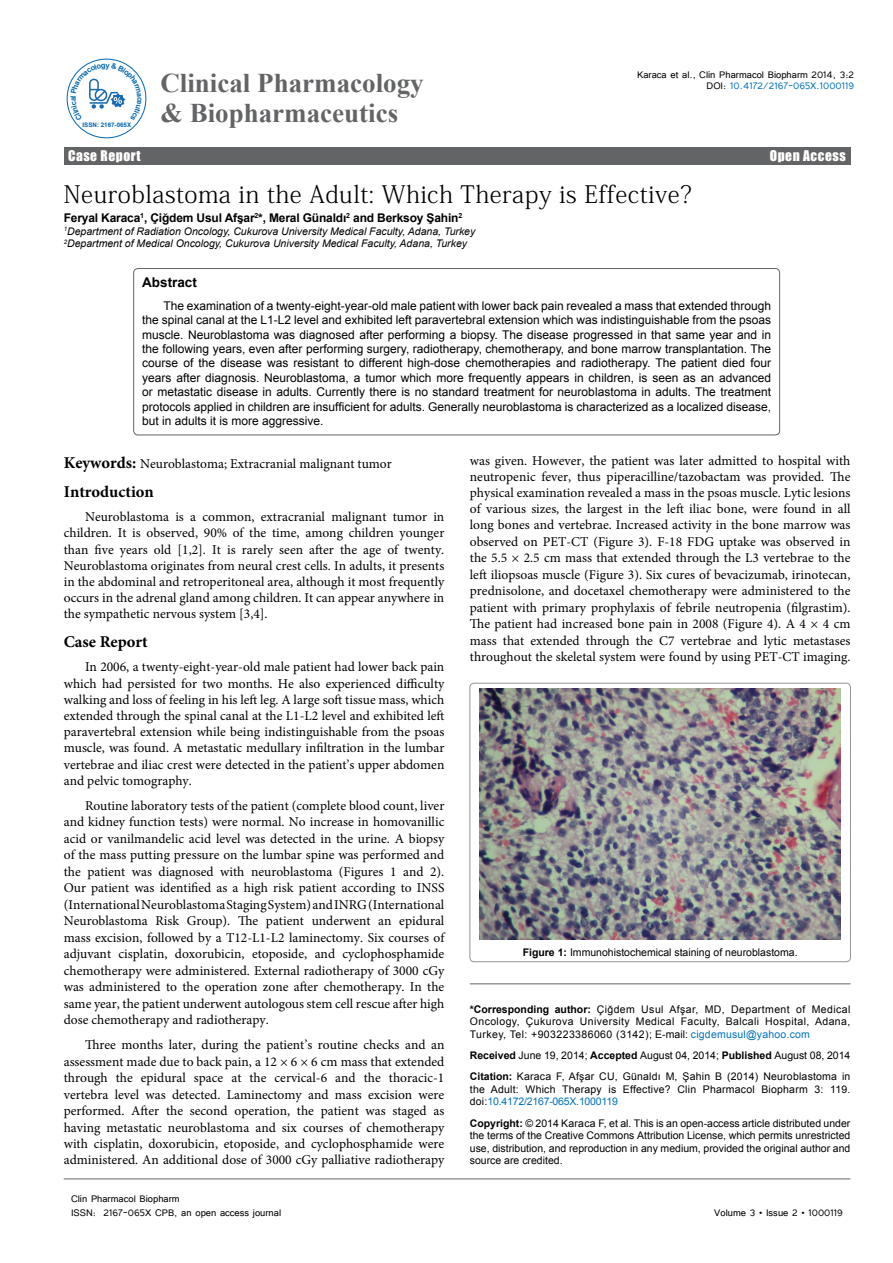
<style>
.page{position:relative;width:893px;height:1263px;background:#fff}
.page>*{position:absolute;margin:0;border:0;box-sizing:border-box;transform-origin:0 0}
.t1{font:700 27px/30px "Times New Roman";color:#636466}
.t2{font:24px "Adobe Fangsong Std";letter-spacing:.02em;color:#000}
.t3{font:700 16.5px "Minion Pro";color:#000}
.t4{font:13.5px/16.4px "Minion Pro";color:#000;text-align:justify}
.t5{font:13.5px "Impact";letter-spacing:.04em;color:#fff}
.t6{font:700 13.5px "Arial";color:#000}
.t7{font:12px/14.4px "Arial";color:#000;text-align:justify}
.t8{font:12px/11.1px "Tunga";color:#000;text-align:right}
.t9{font:700 12px "Arial";letter-spacing:-.015em;color:#000}
.t10{font:10.5px/12.6px "Arial";color:#000;text-align:justify}
.t11{font:10.5px/21.1px "Arial";letter-spacing:.02em;color:#000}
.t12{font:italic 10.5px/12.6px "Arial";color:#000}
.t13{font:700 6.15px "Arial";color:#0166b3}
.s1{color:#0072bc}
.s2{font-weight:700;font-size:16.5px}
.s3{font-weight:700}
</style>
<div class="page">
<div style="left:64px;top:147px;width:786px;height:17px;background:#636466"></div>
<hr style="left:64px;top:1179px;width:786px;height:1px;background:#636466">
<div style="left:134px;top:268px;width:646px;height:167px;border:1px solid #636466;border-radius:4px"></div>
<hr style="left:470px;top:983px;width:380px;height:1px;background:#636466">
<div style="left:470px;top:683px;width:380px;height:279px;border:1px solid #939598;border-radius:4px"></div>
<img style="left:480px;top:689px;width:360px;height:251px">
<div style="left:67px;top:59px;width:79px;height:79px;border:1px solid #0166b3;border-radius:50%"></div>
<svg style="left:70px;top:63px;width:71px;height:58px"></svg>
<p class="t13" style="left:82px;top:121px;width:50px">ISSN: 2167-065X</p>
<h1 class="t1" style="left:160px;top:67px;width:265px">Clinical Pharmacology &amp; Biopharmaceutics</h1>
<p class="t8" style="left:637px;top:68px;width:218px">Karaca et al., Clin Pharmacol Biopharm 2014, 3:2<br>DOI: <span class="s1">10.4172/2167-065X.1000119</span></p>
<p class="t5" style="left:68px;top:145px;width:74px">Case Report</p>
<p class="t5" style="left:770px;top:145px;width:77px">Open Access</p>
<h2 class="t2" style="left:64px;top:180px;width:630px">Neuroblastoma in the Adult: Which Therapy is Effective?</h2>
<p class="t9" style="left:64px;top:210px;width:400px">Feryal Karaca<sup>1</sup>, Çiğdem Usul Afşar<sup>2</sup>*, Meral Günaldı<sup>2</sup> and Berksoy Şahin<sup>2</sup></p>
<p class="t12" style="left:64px;top:225px;width:413px"><sup>1</sup>Department of Radiation Oncology, Cukurova University Medical Faculty, Adana, Turkey<br><sup>2</sup>Department of Medical Oncology, Cukurova University Medical Faculty, Adana, Turkey</p>
<p class="t6" style="left:142px;top:273px;width:56px">Abstract</p>
<p class="t7" style="left:142px;top:298px;width:630px;text-indent:21px">The examination of a twenty-eight-year-old male patient with lower back pain revealed a mass that extended through the spinal canal at the L1-L2 level and exhibited left paravertebral extension which was indistinguishable from the psoas muscle. Neuroblastoma was diagnosed after performing a biopsy. The disease progressed in that same year and in the following years, even after performing surgery, radiotherapy, chemotherapy, and bone marrow transplantation. The course of the disease was resistant to different high-dose chemotherapies and radiotherapy. The patient died four years after diagnosis. Neuroblastoma, a tumor which more frequently appears in children, is seen as an advanced or metastatic disease in adults. Currently there is no standard treatment for neuroblastoma in adults. The treatment protocols applied in children are insufficient for adults. Generally neuroblastoma is characterized as a localized disease, but in adults it is more aggressive.</p>
<p class="t4" style="left:64px;top:456px;width:330px"><span class="s2">Keywords:</span> Neuroblastoma; Extracranial malignant tumor</p>
<p class="t3" style="left:64px;top:480px;width:92px">Introduction</p>
<p class="t4" style="left:64px;top:509px;width:382px;text-indent:21px">Neuroblastoma is a common, extracranial malignant tumor in children. It is observed, 90% of the time, among children younger than five years old [1,2]. It is rarely seen after the age of twenty.<br>Neuroblastoma originates from neural crest cells. In adults, it presents in the abdominal and retroperitoneal area, although it most frequently occurs in the adrenal gland among children. It can appear anywhere in the sympathetic nervous system [3,4].</p>
<p class="t3" style="left:64px;top:630px;width:85px">Case Report</p>
<p class="t4" style="left:64px;top:659px;width:382px;text-indent:21px">In 2006, a twenty-eight-year-old male patient had lower back pain which had persisted for two months. He also experienced difficulty walking and loss of feeling in his left leg. A large soft tissue mass, which extended through the spinal canal at the L1-L2 level and exhibited left paravertebral extension while being indistinguishable from the psoas muscle, was found. A metastatic medullary infiltration in the lumbar vertebrae and iliac crest were detected in the patient’s upper abdomen and pelvic tomography.</p>
<p class="t4" style="left:64px;top:797px;width:382px;text-indent:21px">Routine laboratory tests of the patient (complete blood count, liver and kidney function tests) were normal. No increase in homovanillic acid or vanilmandelic acid level was detected in the urine. A biopsy of the mass putting pressure on the lumbar spine was performed and the patient was diagnosed with neuroblastoma (Figures 1 and 2).<br>Our patient was identified as a high risk patient according to INSS (International Neuroblastoma Staging System) and INRG (International Neuroblastoma Risk Group). The patient underwent an epidural mass excision, followed by a T12-L1-L2 laminectomy. Six courses of adjuvant cisplatin, doxorubicin, etoposide, and cyclophosphamide chemotherapy were administered. External radiotherapy of 3000 cGy was administered to the operation zone after chemotherapy. In the same year, the patient underwent autologous stem cell rescue after high dose chemotherapy and radiotherapy.</p>
<p class="t4" style="left:64px;top:1037px;width:382px;text-indent:21px">Three months later, during the patient’s routine checks and an assessment made due to back pain, a 12 × 6 × 6 cm mass that extended through the epidural space at the cervical-6 and the thoracic-1 vertebra level was detected. Laminectomy and mass excision were performed. After the second operation, the patient was staged as having metastatic neuroblastoma and six courses of chemotherapy with cisplatin, doxorubicin, etoposide, and cyclophosphamide were administered. An additional dose of 3000 cGy palliative radiotherapy</p>
<p class="t8" style="left:71px;top:1190px;width:212px;line-height:14.4px;text-align:left">Clin Pharmacol Biopharm<br>ISSN: 2167-065X CPB, an open access journal</p>
<p class="t4" style="left:470px;top:452px;width:382px">was given. However, the patient was later admitted to hospital with neutropenic fever, thus piperacilline/tazobactam was provided. The physical examination revealed a mass in the psoas muscle. Lytic lesions of various sizes, the largest in the left iliac bone, were found in all long bones and vertebrae. Increased activity in the bone marrow was observed on PET-CT (Figure 3). F-18 FDG uptake was observed in the 5.5 × 2.5 cm mass that extended through the L3 vertebrae to the left iliopsoas muscle (Figure 3). Six cures of bevacizumab, irinotecan, prednisolone, and docetaxel chemotherapy were administered to the patient with primary prophylaxis of febrile neutropenia (filgrastim).<br>The patient had increased bone pain in 2008 (Figure 4). A 4 × 4 cm mass that extended through the C7 vertebrae and lytic metastases throughout the skeletal system were found by using PET-CT imaging.</p>
<p class="t10" style="left:523px;top:946px;width:276px"><span class="s3">Figure 1:</span> Immunohistochemical staining of neuroblastoma.</p>
<p class="t10" style="left:470px;top:1003px;width:382px"><span class="s3">*Corresponding author:</span> Çiğdem Usul Afşar, MD, Department of Medical Oncology, Çukurova University Medical Faculty, Balcali Hospital, Adana, Turkey, Tel: +903223386060 (3142); E-mail: <span class="s1">cigdemusul@yahoo.com</span></p>
<p class="t11" style="left:470px;top:1045px;width:382px"><span class="s3">Received</span> June 19, 2014; <span class="s3">Accepted</span> August 04, 2014; <span class="s3">Published</span> August 08, 2014<br><span class="s3">Citation:</span> Karaca F, Afşar CU, Günaldı M, Şahin B (2014) Neuroblastoma in</p>
<p class="t11" style="left:470px;top:1083px;width:382px;line-height:12.6px">the Adult: Which Therapy is Effective? Clin Pharmacol Biopharm 3: 119. doi:<span class="s1">10.4172/2167-065X.1000119</span></p>
<p class="t10" style="left:470px;top:1117px;width:382px"><span class="s3">Copyright:</span> © 2014 Karaca F, et al. This is an open-access article distributed under the terms of the Creative Commons Attribution License, which permits unrestricted use, distribution, and reproduction in any medium, provided the original author and source are credited.</p>
<p class="t8" style="left:714px;top:1206px;width:130px">Volume 3 • Issue 2 • 1000119</p>
</div>
